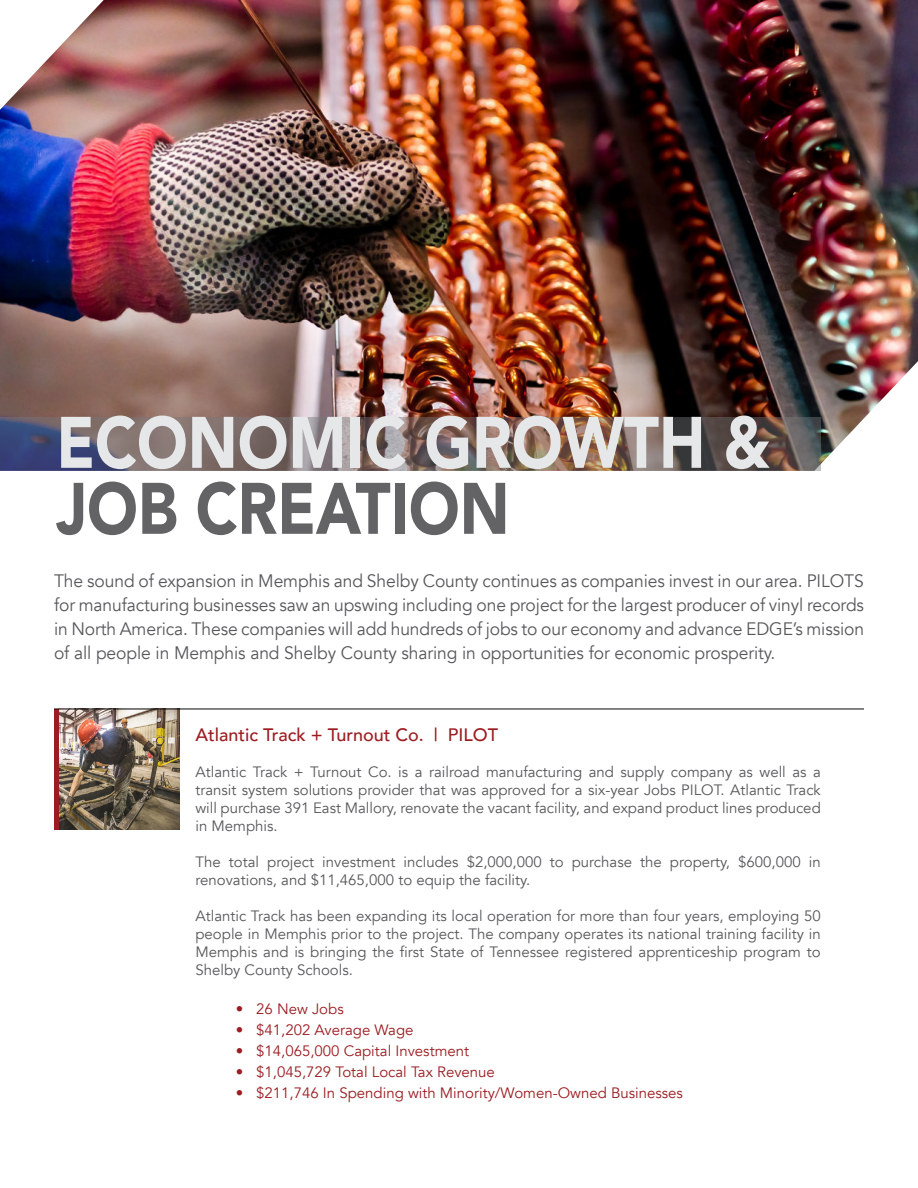
<style>
.page{position:relative;width:918px;height:1188px;background:#fff}
.page>*{position:absolute;margin:0;border:0;box-sizing:border-box;transform-origin:0 0}
.t1{font:900 72px "Avenir";color:#e6e7e9;scale:.85 1}
.t2{font:900 72px "Avenir";color:#636366;scale:.85 1}
.t3{font:18px/24px "Avenir";letter-spacing:-.005em;color:#57585a;text-align:justify}
.t4{font:500 18px "Avenir";color:#9b1d21}
.t5{font:15px/18px "Avenir";color:#57585a;text-align:justify}
.t6{font:15px "Avenir";color:#9b1d21}
</style>
<div class="page">
<img style="left:0;top:0;width:918px;height:464px">
<img style="left:58px;top:710px;width:121px;height:120px">
<hr style="left:54px;top:709px;width:4px;height:121px;background:#9b1d21">
<hr style="left:54px;top:709px;width:810px;height:1px;background:#070709">
<img style="left:0;top:417px;width:821px;height:54px">
<p class="t1" style="left:56px;top:381px;width:841px">ECONOMIC GROWTH &amp;</p>
<p class="t2" style="left:56px;top:447px;width:535px">JOB CREATION</p>
<p class="t3" style="left:54px;top:569px;width:812px">The sound of expansion in Memphis and Shelby County continues as companies invest in our area. PILOTS for manufacturing businesses saw an upswing including one project for the largest producer of vinyl records in North America. These companies will add hundreds of jobs to our economy and advance EDGE’s mission of all people in Memphis and Shelby County sharing in opportunities for economic prosperity.</p>
<p class="t4" style="left:195px;top:719px;width:304px">Atlantic Track + Turnout Co. | PILOT</p>
<p class="t5" style="left:195px;top:763px;width:627px">Atlantic Track + Turnout Co. is a railroad manufacturing and supply company as well as a transit system solutions provider that was approved for a six-year Jobs PILOT. Atlantic Track will purchase 391 East Mallory, renovate the vacant facility, and expand product lines produced in Memphis.</p>
<p class="t5" style="left:195px;top:853px;width:627px">The total project investment includes $2,000,000 to purchase the property, $600,000 in renovations, and $11,465,000 to equip the facility.</p>
<p class="t5" style="left:195px;top:907px;width:627px">Atlantic Track has been expanding its local operation for more than four years, employing 50 people in Memphis prior to the project. The company operates its national training facility in Memphis and is bringing the first State of Tennessee registered apprenticeship program to Shelby County Schools.</p>
<p class="t6" style="left:236px;top:1000px;width:109px">• 26 New Jobs</p>
<p class="t6" style="left:236px;top:1021px;width:179px">• $41,202 Average Wage</p>
<p class="t6" style="left:236px;top:1042px;width:235px">• $14,065,000 Capital Investment</p>
<p class="t6" style="left:236px;top:1063px;width:260px">• $1,045,729 Total Local Tax Revenue</p>
<p class="t6" style="left:236px;top:1084px;width:449px">• $211,746 In Spending with Minority/Women-Owned Businesses</p>
</div>
